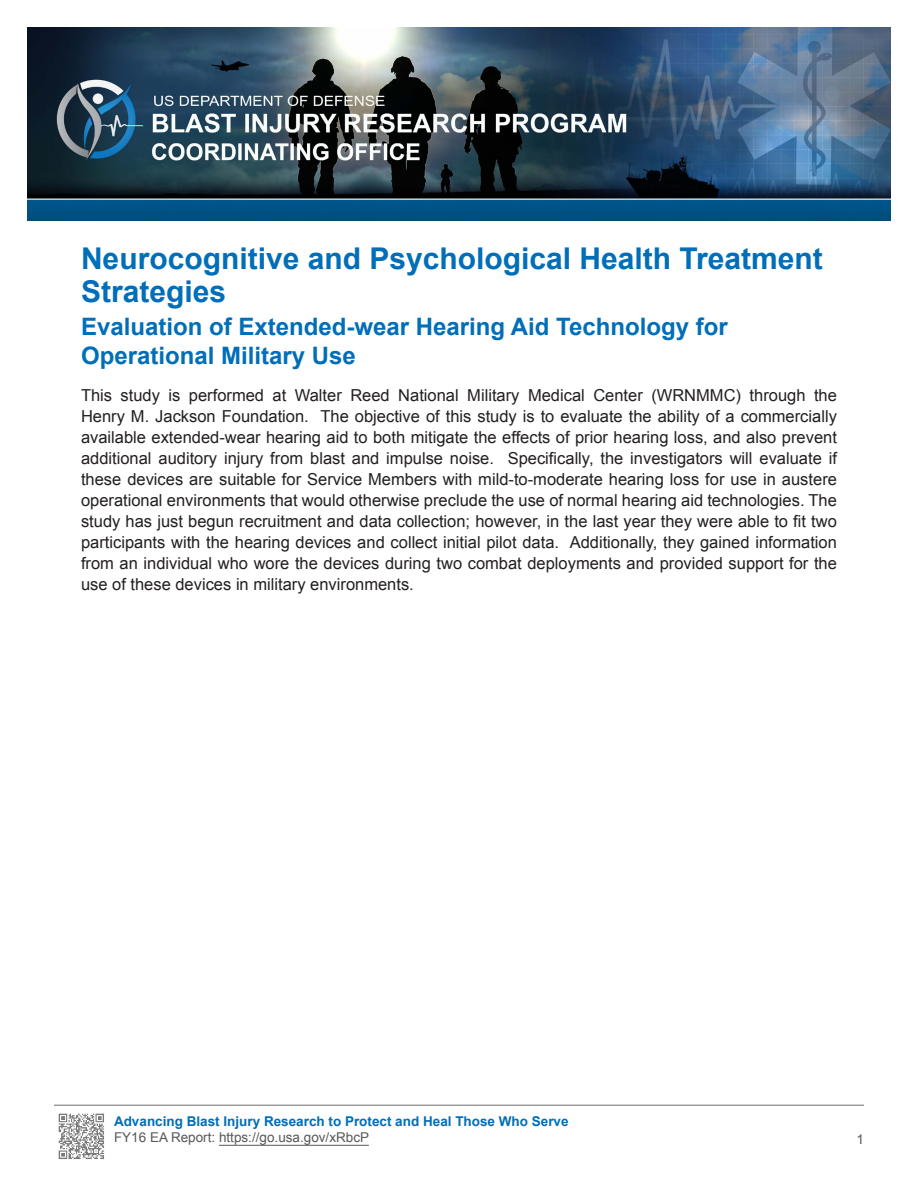
<style>
.page{position:relative;width:918px;height:1188px;background:#fff}
.page>*{position:absolute;margin:0;border:0;box-sizing:border-box;transform-origin:0 0}
.t1{font:700 30px/33px "Arial";color:#006eb8}
.t2{font:700 24px/28.8px "Arial";color:#006eb8}
.t3{font:16.5px/21px "Arial";color:#231f20;text-align:justify}
.t4{font:700 13.5px "Arial";color:#006eb8}
.t5{font:13.5px "Arial";color:#57585a}
</style>
<div class="page">
<img style="left:27px;top:27px;width:864px;height:193px">
<hr style="left:219px;top:1145px;width:150px;height:1px;background:#57585a">
<img style="left:58px;top:1113px;width:46px;height:46px">
<hr style="left:54px;top:1105px;width:810px;height:1px;background:#6c6d70">
<p class="t1" style="left:81px;top:243px;width:743px">Neurocognitive and Psychological Health Treatment<br>Strategies</p>
<p class="t2" style="left:81px;top:313px;width:648px">Evaluation of Extended-wear Hearing Aid Technology for<br>Operational Military Use</p>
<p class="t3" style="left:81px;top:385px;width:758px">This study is performed at Walter Reed National Military Medical Center (WRNMMC) through the Henry M. Jackson Foundation. The objective of this study is to evaluate the ability of a commercially available extended-wear hearing aid to both mitigate the effects of prior hearing loss, and also prevent additional auditory injury from blast and impulse noise. Specifically, the investigators will evaluate if these devices are suitable for Service Members with mild-to-moderate hearing loss for use in austere operational environments that would otherwise preclude the use of normal hearing aid technologies. The study has just begun recruitment and data collection; however, in the last year they were able to fit two participants with the hearing devices and collect initial pilot data. Additionally, they gained information from an individual who wore the devices during two combat deployments and provided support for the use of these devices in military environments.</p>
<p class="t4" style="left:114px;top:1112px;width:456px">Advancing Blast Injury Research to Protect and Heal Those Who Serve</p>
<p class="t5" style="left:114px;top:1129px;width:257px">FY16 EA Report: https://go.usa.gov/xRbcP</p>
<p class="t5" style="left:856px;top:1130px;width:9px">1</p>
</div>
